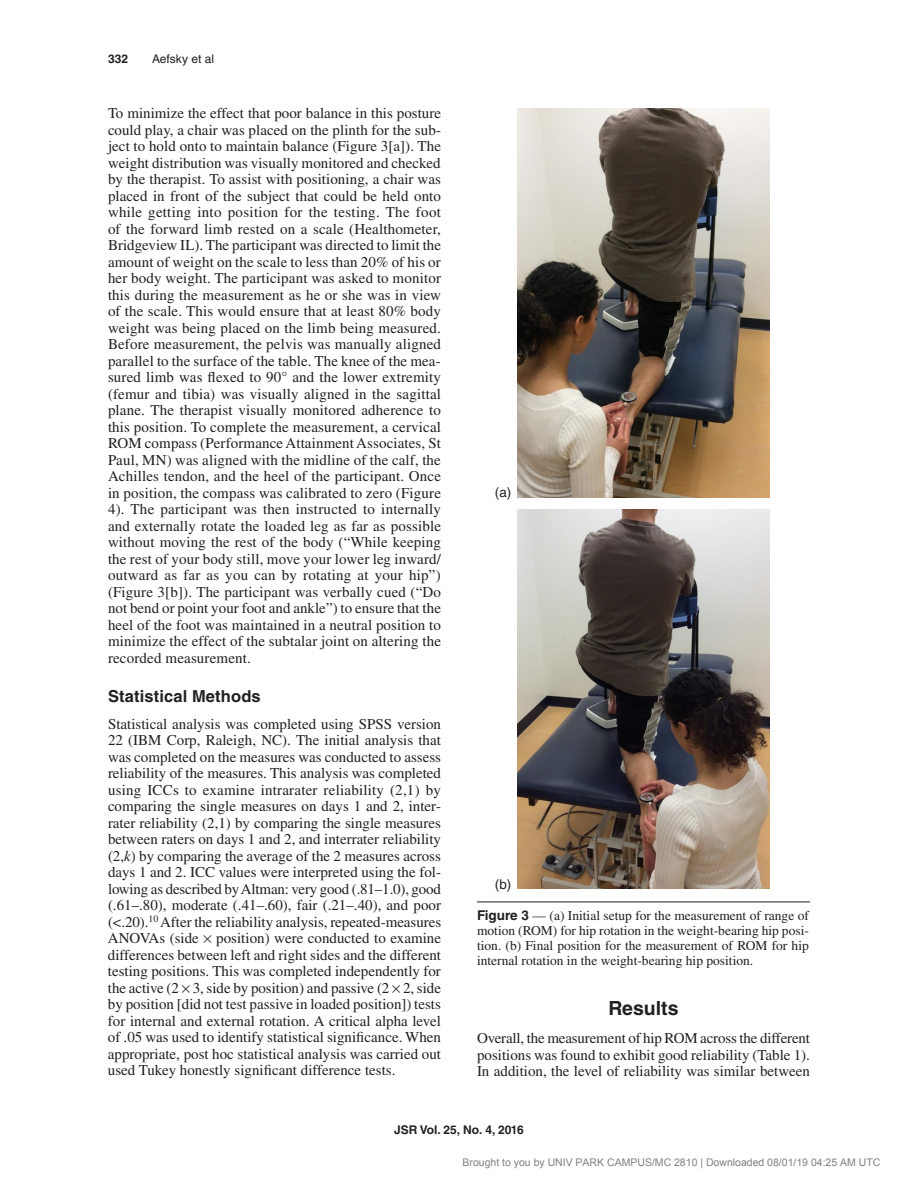
<style>
.page{position:relative;width:918px;height:1188px;background:#fff}
.page>*{position:absolute;margin:0;border:0;box-sizing:border-box;transform-origin:0 0}
.t1{font:700 19.5px "Helvetica LT Std";color:#231f20}
.t2{font:700 16.5px "Helvetica LT Std";letter-spacing:.01em;color:#231f20}
.t3{font:15px/16.5px "Times LT Std";color:#231f20;text-align:justify}
.t4{font:13.5px/15px "Times LT Std";color:#231f20;text-align:justify}
.t5{font:13.5px "Helvetica LT Std";color:#231f20}
.t6{font:700 12px "Helvetica LT Std";color:#231f20}
.t7{font:12px "Helvetica LT Std";color:#231f20}
.t8{font:10.5px "Arial";color:#808080}
.s1{font-style:italic}
.s2{font-family:"Helvetica LT Std";font-weight:700}
</style>
<div class="page">
<img style="left:518px;top:108px;width:252px;height:389px">
<img style="left:518px;top:509px;width:252px;height:380px">
<hr style="left:477px;top:902px;width:333px;height:1px;background:#231f20">
<p class="t6" style="left:108px;top:51px;width:22px">332</p>
<p class="t7" style="left:152px;top:51px;width:64px">Aefsky et al</p>
<p class="t3" style="left:108px;top:105px;width:335px">To minimize the effect that poor balance in this posture could play, a chair was placed on the plinth for the sub&shy;ject to hold onto to maintain balance (Figure 3[a]). The weight distribution was visually monitored and checked by the therapist. To assist with positioning, a chair was placed in front of the subject that could be held onto while getting into position for the testing. The foot of the forward limb rested on a scale (Healthometer, Bridgeview IL). The participant was directed to limit the amount of weight on the scale to less than 20% of his or her body weight. The participant was asked to monitor this during the measurement as he or she was in view of the scale. This would ensure that at least 80% body weight was being placed on the limb being measured.<br>Before measurement, the pelvis was manually aligned parallel to the surface of the table. The knee of the mea&shy;sured limb was flexed to 90° and the lower extremity (femur and tibia) was visually aligned in the sagittal plane. The therapist visually monitored adherence to this position. To complete the measurement, a cervical ROM compass (Performance Attainment Associates, St Paul, MN) was aligned with the midline of the calf, the Achilles tendon, and the heel of the participant. Once in position, the compass was calibrated to zero (Figure 4). The participant was then instructed to internally and externally rotate the loaded leg as far as possible without moving the rest of the body (“While keeping the rest of your body still, move your lower leg inward/ outward as far as you can by rotating at your hip”) (Figure 3[b]). The participant was verbally cued (“Do not bend or point your foot and ankle”) to ensure that the heel of the foot was maintained in a neutral position to minimize the effect of the subtalar joint on altering the recorded measurement.</p>
<p class="t2" style="left:108px;top:686px;width:154px">Statistical Methods</p>
<p class="t3" style="left:108px;top:715px;width:335px">Statistical analysis was completed using SPSS version 22 (IBM Corp, Raleigh, NC). The initial analysis that was completed on the measures was conducted to assess reliability of the measures. This analysis was completed using ICCs to examine intrarater reliability (2,1) by comparing the single measures on days 1 and 2, inter&shy;rater reliability (2,1) by comparing the single measures between raters on days 1 and 2, and interrater reliability (2,<span class="s1">k</span>) by comparing the average of the 2 measures across days 1 and 2. ICC values were interpreted using the fol&shy;lowing as described by Altman: very good (.81–1.0), good (.61–.80), moderate (.41–.60), fair (.21–.40), and poor (&lt;.20).<sup>10</sup> After the reliability analysis, repeated-measures ANOVAs (side position) were conducted to examine differences between left and right sides and the different testing positions. This was completed independently for the active (2 3, side by position) and passive (2 2, side by position [did not test passive in loaded position]) tests for internal and external rotation. A critical alpha level of .05 was used to identify statistical significance. When appropriate, post hoc statistical analysis was carried out used Tukey honestly significant difference tests.</p>
<p class="t5" style="left:495px;top:485px;width:18px">(a)</p>
<p class="t5" style="left:495px;top:876px;width:18px">(b)</p>
<p class="t4" style="left:477px;top:908px;width:333px"><span class="s2">Figure 3</span> — (a) Initial setup for the measurement of range of motion (ROM) for hip rotation in the weight-bearing hip posi&shy;tion. (b) Final position for the measurement of ROM for hip internal rotation in the weight-bearing hip position.</p>
<h1 class="t1" style="left:608px;top:996px;width:72px">Results</h1>
<p class="t3" style="left:477px;top:1030px;width:335px">Overall, the measurement of hip ROM across the different positions was found to exhibit good reliability (Table 1).<br>In addition, the level of reliability was similar between</p>
<p class="t6" style="left:394px;top:1122px;width:131px">JSR Vol. 25, No. 4, 2016</p>
<p class="t8" style="left:463px;top:1158px;width:419px">Brought to you by UNIV PARK CAMPUS/MC 2810 | Downloaded 08/01/19 04:25 AM UTC</p>
</div>
